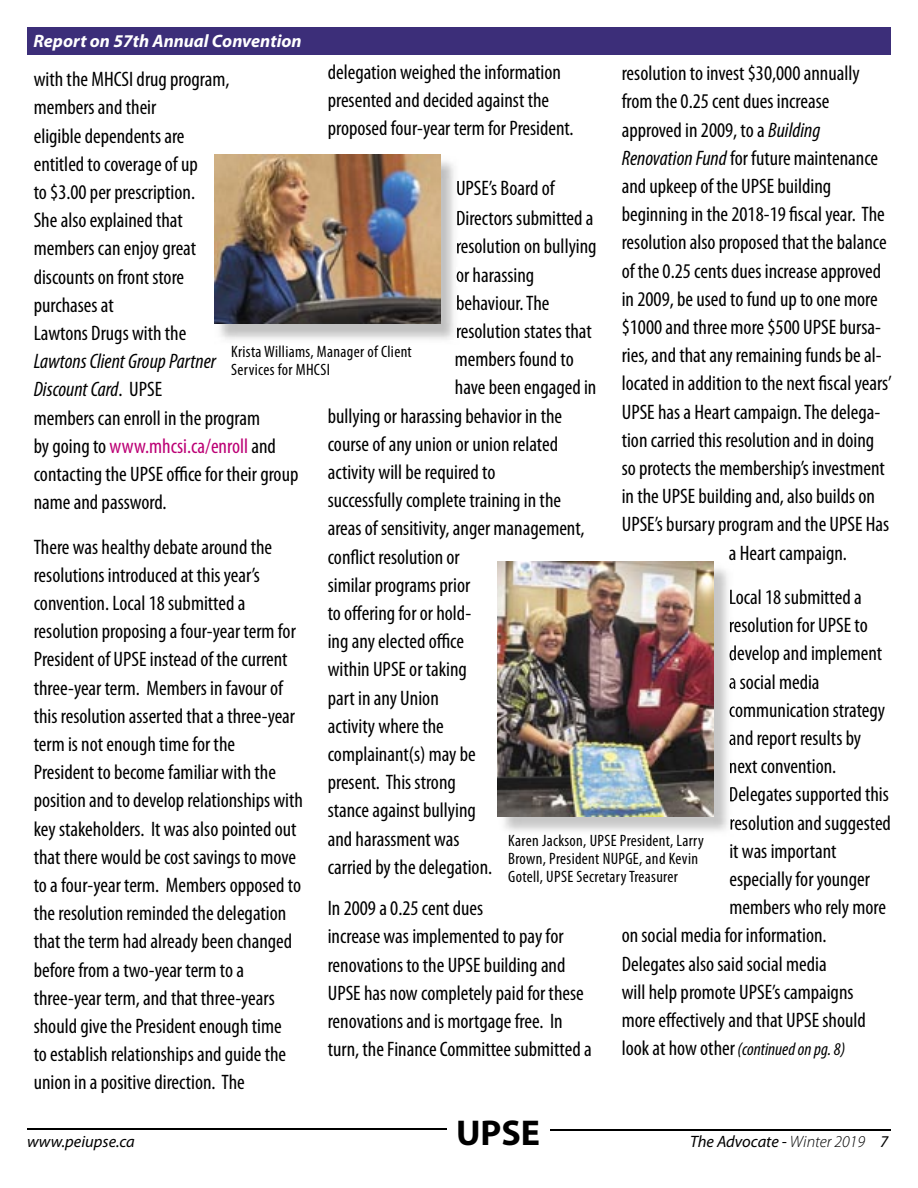
<style>
.page{position:relative;width:918px;height:1188px;background:#fff}
.page>*{position:absolute;margin:0;border:0;box-sizing:border-box;transform-origin:0 0}
.t1{font:700 36px "Myriad Pro";color:#000}
.t2{font:condensed 21px/28.2px "Myriad Pro";color:#000}
.t3{font:italic condensed 18px "Myriad Pro";color:#000}
.t4{font:italic 700 18px "Myriad Pro";color:#fff}
.t5{font:condensed 16.5px/18px "Myriad Pro";letter-spacing:.02em;color:#000}
.t6{font:italic 16.5px "Myriad Pro";color:#000}
.s1{font-style:italic}
.s2{font-style:normal;font-size:21px}
.s3{color:#bc0075}
.s4{font-weight:300}
</style>
<div class="page">
<hr style="left:27px;top:1129px;width:419px;height:1px;background:#000">
<hr style="left:551px;top:1129px;width:340px;height:1px;background:#000">
<div style="left:27px;top:27px;width:864px;height:27px;background:#3c2e79"></div>
<img style="left:457px;top:181px;width:3px;height:14px">
<img style="left:457px;top:211px;width:3px;height:14px">
<img style="left:457px;top:243px;width:3px;height:11px">
<img style="left:457px;top:271px;width:3px;height:11px">
<img style="left:457px;top:295px;width:3px;height:15px">
<img style="left:457px;top:327px;width:3px;height:11px">
<img style="left:214px;top:155px;width:227px;height:169px">
<img style="left:504px;top:562px;width:228px;height:269px">
<img style="left:730px;top:589px;width:3px;height:15px">
<img style="left:730px;top:617px;width:3px;height:15px">
<img style="left:730px;top:646px;width:3px;height:18px">
<img style="left:729px;top:674px;width:4px;height:15px">
<img style="left:730px;top:703px;width:3px;height:18px">
<img style="left:729px;top:730px;width:4px;height:19px">
<img style="left:730px;top:759px;width:3px;height:14px">
<img style="left:730px;top:787px;width:3px;height:19px">
<img style="left:730px;top:815px;width:3px;height:16px">
<img style="left:497px;top:561px;width:216px;height:256px">
<p class="t4" style="left:34px;top:29px;width:270px">Report on 57th Annual Convention</p>
<p class="t2" style="left:328px;top:57px;width:247px">delegation weighed the information presented and decided against the proposed four-year term for President.</p>
<p class="t2" style="left:622px;top:59px;width:239px">resolution to invest $30,000 annually</p>
<p class="t2" style="left:622px;top:87px;width:209px">from the 0.25 cent dues increase</p>
<p class="t2" style="left:622px;top:115px;width:200px">approved in 2009, to a <span class="s1">Building</span></p>
<p class="t2" style="left:622px;top:143px;width:258px"><span class="s1">Renovation Fund</span> for future maintenance</p>
<p class="t2" style="left:622px;top:172px;width:211px">and upkeep of the UPSE building</p>
<p class="t2" style="left:622px;top:200px;width:265px">beginning in the 2018-19 fiscal year. The</p>
<p class="t2" style="left:622px;top:228px;width:267px">resolution also proposed that the balance</p>
<p class="t2" style="left:622px;top:256px;width:261px">of the 0.25 cents dues increase approved</p>
<p class="t2" style="left:622px;top:284px;width:257px">in 2009, be used to fund up to one more</p>
<p class="t2" style="left:622px;top:313px;width:261px">$1000 and three more $500 UPSE bursa-</p>
<p class="t2" style="left:622px;top:341px;width:262px">ries, and that any remaining funds be al-</p>
<p class="t2" style="left:622px;top:369px;width:272px">located in addition to the next fiscal years’</p>
<p class="t2" style="left:622px;top:397px;width:260px">UPSE has a Heart campaign. The delega-</p>
<p class="t2" style="left:622px;top:425px;width:254px">tion carried this resolution and in doing</p>
<p class="t2" style="left:622px;top:454px;width:265px">so protects the membership’s investment</p>
<p class="t2" style="left:622px;top:482px;width:255px">in the UPSE building and, also builds on</p>
<p class="t2" style="left:622px;top:510px;width:269px">UPSE’s bursary program and the UPSE Has</p>
<p class="t2" style="left:729px;top:538px;width:120px">a Heart campaign.</p>
<p class="t2" style="left:729px;top:583px;width:134px">Local 18 submitted a</p>
<p class="t2" style="left:729px;top:611px;width:140px">resolution for UPSE to</p>
<p class="t2" style="left:729px;top:639px;width:155px">develop and implement</p>
<p class="t2" style="left:729px;top:667px;width:92px">a social media</p>
<p class="t2" style="left:729px;top:695px;width:158px">communication strategy</p>
<p class="t2" style="left:729px;top:724px;width:134px">and report results by</p>
<p class="t2" style="left:729px;top:752px;width:109px">next convention.</p>
<p class="t2" style="left:729px;top:780px;width:161px">Delegates supported this</p>
<p class="t2" style="left:729px;top:808px;width:163px">resolution and suggested</p>
<p class="t2" style="left:729px;top:836px;width:108px">it was important</p>
<p class="t2" style="left:729px;top:865px;width:142px">especially for younger</p>
<p class="t2" style="left:729px;top:893px;width:158px">members who rely more</p>
<p class="t2" style="left:622px;top:921px;width:206px">on social media for information.</p>
<p class="t2" style="left:622px;top:949px;width:206px">Delegates also said social media</p>
<p class="t2" style="left:622px;top:977px;width:233px">will help promote UPSE’s campaigns</p>
<p class="t2" style="left:622px;top:1006px;width:246px">more effectively and that UPSE should</p>
<p class="t3" style="left:622px;top:1038px;width:225px"><span class="s2">look at how other</span> (continued on pg. 8)</p>
<p class="t2" style="left:34px;top:65px;width:197px">with the MHCSI drug program, members and their<br>eligible dependents are entitled to coverage of up<br>to $3.00 per prescription.<br>She also explained that members can enjoy great discounts on front store purchases at<br>Lawtons Drugs with the</p>
<p class="t2" style="left:34px;top:347px;width:266px"><span class="s1">Lawtons Client Group Partner<br>Discount Card</span>. UPSE<br>members can enroll in the program<br>by going to <span class="s3">www.mhcsi.ca/enroll</span> and contacting the UPSE office for their group name and password.</p>
<p class="t2" style="left:34px;top:532px;width:271px">There was healthy debate around the resolutions introduced at this year’s convention. Local 18 submitted a resolution proposing a four-year term for President of UPSE instead of the current three-year term. Members in favour of this resolution asserted that a three-year term is not enough time for the<br>President to become familiar with the position and to develop relationships with key stakeholders. It was also pointed out that there would be cost savings to move to a four-year term. Members opposed to the resolution reminded the delegation that the term had already been changed before from a two-year term to a three-year term, and that three-years should give the President enough time<br>to establish relationships and guide the union in a positive direction. The</p>
<p class="t2" style="left:456px;top:174px;width:100px">UPSE’s Board of</p>
<p class="t2" style="left:456px;top:204px;width:139px">Directors submitted a</p>
<p class="t2" style="left:456px;top:232px;width:142px">resolution on bullying</p>
<p class="t2" style="left:456px;top:260px;width:80px">or harassing</p>
<p class="t2" style="left:456px;top:288px;width:95px">behaviour. The</p>
<p class="t2" style="left:456px;top:317px;width:137px">resolution states that</p>
<p class="t2" style="left:455px;top:345px;width:120px">members found to</p>
<p class="t2" style="left:455px;top:373px;width:143px">have been engaged in</p>
<p class="t2" style="left:328px;top:401px;width:236px">bullying or harassing behavior in the</p>
<p class="t2" style="left:328px;top:429px;width:232px">course of any union or union related</p>
<p class="t2" style="left:328px;top:458px;width:169px">activity will be required to</p>
<p class="t2" style="left:328px;top:486px;width:235px">successfully complete training in the</p>
<p class="t2" style="left:328px;top:514px;width:258px">areas of sensitivity, anger management,</p>
<p class="t2" style="left:328px;top:542px;width:134px">conflict resolution or</p>
<p class="t2" style="left:328px;top:570px;width:144px">similar programs prior</p>
<p class="t2" style="left:328px;top:599px;width:145px">to offering for or hold-</p>
<p class="t2" style="left:328px;top:627px;width:138px">ing any elected office</p>
<p class="t2" style="left:328px;top:655px;width:141px">within UPSE or taking</p>
<p class="t2" style="left:328px;top:683px;width:113px">part in any Union</p>
<p class="t2" style="left:328px;top:711px;width:118px">activity where the</p>
<p class="t2" style="left:328px;top:740px;width:150px">complainant(s) may be</p>
<p class="t2" style="left:328px;top:768px;width:130px">present. This strong</p>
<p class="t2" style="left:328px;top:796px;width:150px">stance against bullying</p>
<p class="t2" style="left:328px;top:824px;width:133px">and harassment was</p>
<p class="t2" style="left:328px;top:852px;width:166px">carried by the delegation.</p>
<p class="t2" style="left:328px;top:894px;width:265px">In 2009 a 0.25 cent dues<br>increase was implemented to pay for renovations to the UPSE building and UPSE has now completely paid for these renovations and is mortgage free. In turn, the Finance Committee submitted a</p>
<p class="t5" style="left:231px;top:342px;width:182px">Krista Williams, Manager of Client<br>Services for MHCSI</p>
<p class="t5" style="left:508px;top:831px;width:197px">Karen Jackson, UPSE President, Larry<br>Brown, President NUPGE, and Kevin<br>Gotell, UPSE Secretary Treasurer</p>
<h1 class="t1" style="left:456px;top:1109px;width:86px">UPSE</h1>
<p class="t6" style="left:27px;top:1131px;width:109px">www.peiupse.ca</p>
<p class="t6" style="left:690px;top:1131px;width:200px">The Advocate - <span class="s4">Winter 2019</span> 7</p>
</div>
